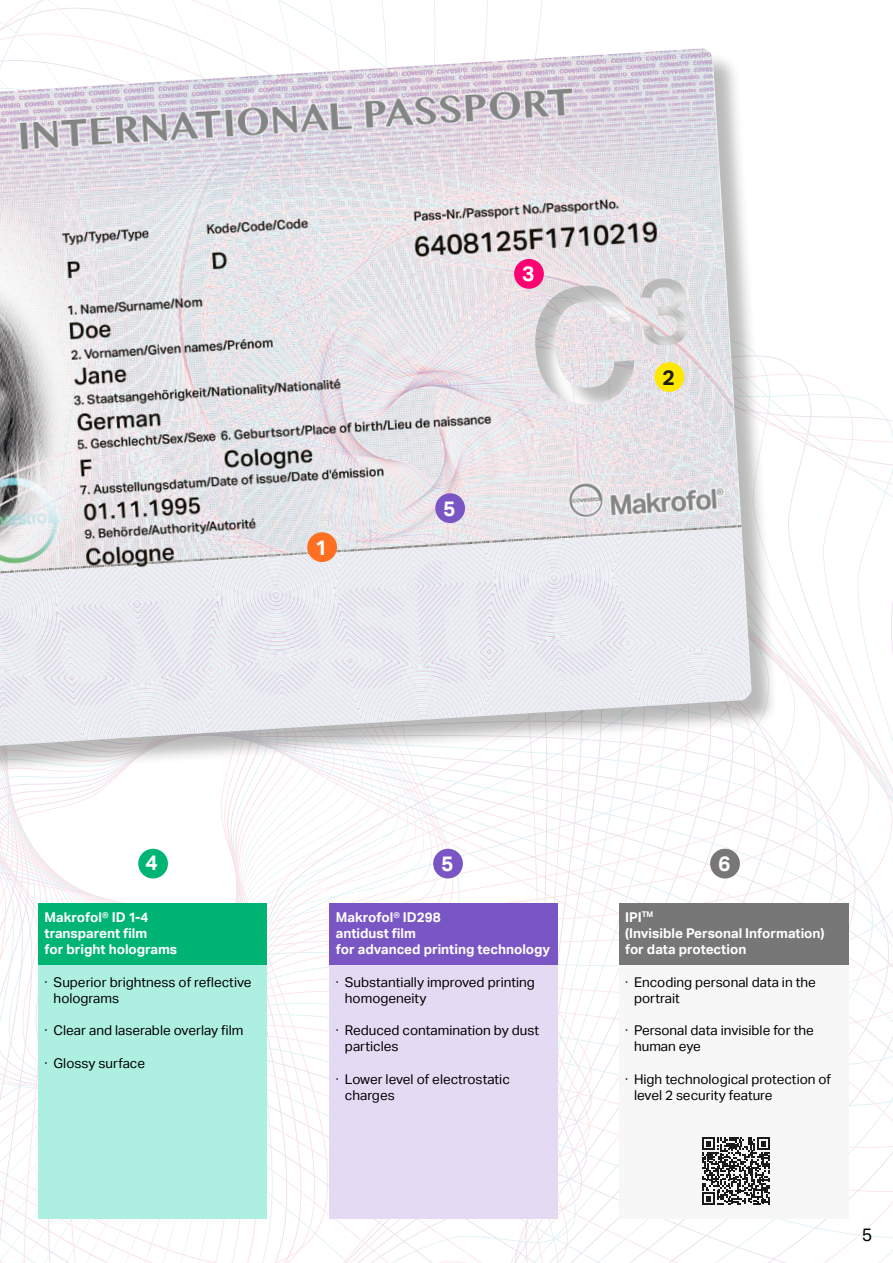
<style>
.page{position:relative;width:893px;height:1263px;background:#fff}
.page>*{position:absolute;margin:0;border:0;box-sizing:border-box;transform-origin:0 0}
.t1{font:700 21px "Aktiv Grotesk";color:#fff}
.t2{font:700 21px "Aktiv Grotesk";color:#1a1a18}
.t3{font:18px "Aktiv Grotesk";color:#000}
.t4{font:13.5px/16.2px "Aktiv Grotesk";color:#000}
.t5{font:700 13.5px/16.2px "Aktiv Grotesk";color:#fff}
</style>
<div class="page">
<svg style="left:0;top:783px;width:592px;height:480px"></svg>
<div style="left:0;top:52px;width:779px;height:731px;background:#1a1a18;opacity:.3"></div>
<img style="left:0;top:48px;width:752px;height:698px">
<div style="left:38px;top:904px;width:228px;height:61px;background:#00b474"></div>
<div style="left:330px;top:904px;width:228px;height:61px;background:#7a56c5"></div>
<div style="left:619px;top:965px;width:229px;height:253px;background:#f7f7f7"></div>
<div style="left:38px;top:965px;width:228px;height:253px;background:#adf0e2"></div>
<div style="left:330px;top:965px;width:228px;height:253px;background:#e4daf4"></div>
<div style="left:619px;top:904px;width:229px;height:61px;background:#777"></div>
<div style="left:710px;top:849px;width:30px;height:29px;background:#777;border-radius:50%"></div>
<div style="left:138px;top:849px;width:30px;height:29px;background:#00b474;border-radius:50%"></div>
<div style="left:433px;top:849px;width:30px;height:29px;background:#7a56c5;border-radius:50%"></div>
<div style="left:307px;top:532px;width:30px;height:30px;background:#ff6f22;border-radius:50%"></div>
<div style="left:654px;top:362px;width:30px;height:30px;background:#ffe700;border-radius:50%"></div>
<div style="left:514px;top:259px;width:30px;height:30px;background:#ff0072;border-radius:50%"></div>
<div style="left:435px;top:493px;width:30px;height:30px;background:#7a56c5;border-radius:50%"></div>
<svg style="left:702px;top:1137px;width:68px;height:68px"></svg>
<h1 class="t1" style="left:315px;top:535px;width:14px">1</h1>
<h1 class="t1" style="left:522px;top:262px;width:14px">3</h1>
<h1 class="t1" style="left:443px;top:496px;width:14px">5</h1>
<h1 class="t2" style="left:663px;top:365px;width:14px">2</h1>
<h1 class="t1" style="left:146px;top:851px;width:14px">4</h1>
<h1 class="t1" style="left:441px;top:852px;width:14px">5</h1>
<h1 class="t1" style="left:718px;top:852px;width:14px">6</h1>
<p class="t5" style="left:45px;top:909px;width:134px">Makrofol® ID 1-4 transparent film<br>for bright holograms</p>
<p class="t4" style="left:54px;top:974px;width:199px;text-indent:-9px">· Superior brightness of reflective holograms</p>
<p class="t4" style="left:45px;top:1022px;width:200px">· Clear and laserable overlay film</p>
<p class="t4" style="left:45px;top:1055px;width:102px">· Glossy surface</p>
<p class="t5" style="left:336px;top:909px;width:216px">Makrofol® ID298<br>antidust film<br>for advanced printing technology</p>
<p class="t4" style="left:345px;top:974px;width:191px;text-indent:-9px">· Substantially improved printing homogeneity</p>
<p class="t4" style="left:345px;top:1022px;width:196px;text-indent:-9px">· Reduced contamination by dust particles</p>
<p class="t4" style="left:345px;top:1071px;width:166px;text-indent:-9px">· Lower level of electrostatic charges</p>
<p class="t5" style="left:625px;top:909px;width:201px">IPI<sup>TM<br></sup>(Invisible Personal Information) for data protection</p>
<p class="t4" style="left:634px;top:974px;width:183px;text-indent:-9px">· Encoding personal data in the portrait</p>
<p class="t4" style="left:634px;top:1022px;width:181px;text-indent:-9px">· Personal data invisible for the human eye</p>
<p class="t4" style="left:634px;top:1071px;width:199px;text-indent:-9px">· High technological protection of level 2 security feature</p>
<h2 class="t3" style="left:862px;top:1224px;width:12px">5</h2>
</div>
